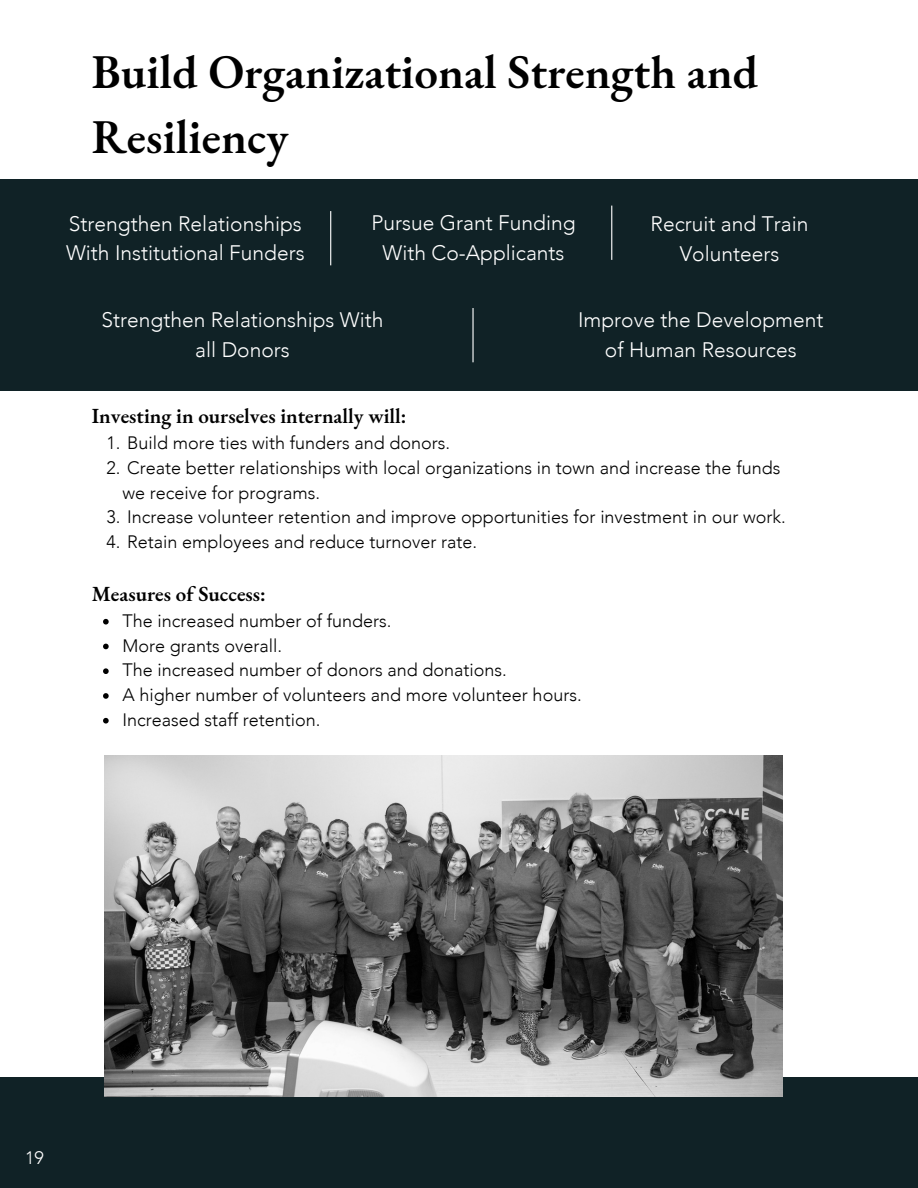
<style>
.page{position:relative;width:918px;height:1188px;background:#fff}
.page>*{position:absolute;margin:0;border:0;box-sizing:border-box;transform-origin:0 0}
.t1{font:600 47.25px/65.2px "EB Garamond";color:#000}
.t2{font:300 21px/29.2px "Avenir";color:#fff;text-align:center}
.t3{font:600 21px "EB Garamond";color:#000}
.t4{font:300 18px/24.8px "Avenir";color:#000}
.t5{font:300 18px "Avenir";color:#fff}
</style>
<div class="page">
<div style="left:0;top:179px;width:918px;height:211px;background:#102226"></div>
<hr style="left:472px;top:308px;width:2px;height:54px;background:#fff">
<hr style="left:611px;top:206px;width:1px;height:54px;background:#fff">
<hr style="left:330px;top:211px;width:1px;height:54px;background:#fff">
<div style="left:0;top:1077px;width:918px;height:111px;background:#102226"></div>
<img style="left:105px;top:755px;width:677px;height:341px">
<svg style="left:103px;top:619px;width:6px;height:6px"></svg>
<svg style="left:103px;top:644px;width:6px;height:5px"></svg>
<svg style="left:103px;top:668px;width:6px;height:6px"></svg>
<svg style="left:103px;top:693px;width:6px;height:6px"></svg>
<svg style="left:103px;top:718px;width:6px;height:6px"></svg>
<p class="t1" style="left:92px;top:38px;width:668px">Build Organizational Strength and<br>Resiliency</p>
<p class="t2" style="left:66px;top:210px;width:240px;text-align:left">Strengthen Relationships<br>With Institutional Funders</p>
<p class="t2" style="left:372px;top:209px;width:206px">Pursue Grant Funding<br>With Co-Applicants</p>
<p class="t2" style="left:651px;top:210px;width:159px">Recruit and Train<br>Volunteers</p>
<p class="t2" style="left:102px;top:306px;width:283px">Strengthen Relationships With all Donors</p>
<p class="t2" style="left:578px;top:306px;width:247px">Improve the Development of Human Resources</p>
<p class="t3" style="left:92px;top:402px;width:316px">Investing in ourselves internally will:</p>
<p class="t4" style="left:107px;top:431px;width:345px">1. Build more ties with funders and donors.</p>
<p class="t4" style="left:122px;top:456px;width:659px;text-indent:-16px">2. Create better relationships with local organizations in town and increase the funds we receive for programs.</p>
<p class="t4" style="left:107px;top:505px;width:681px">3. Increase volunteer retention and improve opportunities for investment in our work.</p>
<p class="t4" style="left:107px;top:530px;width:372px">4. Retain employees and reduce turnover rate.</p>
<p class="t3" style="left:92px;top:580px;width:176px">Measures of Success:</p>
<p class="t4" style="left:122px;top:609px;width:271px">The increased number of funders.</p>
<p class="t4" style="left:122px;top:633px;width:161px">More grants overall.</p>
<p class="t4" style="left:122px;top:658px;width:386px">The increased number of donors and donations.</p>
<p class="t4" style="left:122px;top:683px;width:461px">A higher number of volunteers and more volunteer hours.</p>
<p class="t4" style="left:122px;top:708px;width:200px">Increased staff retention.</p>
<p class="t5" style="left:25px;top:1146px;width:20px">19</p>
</div>
